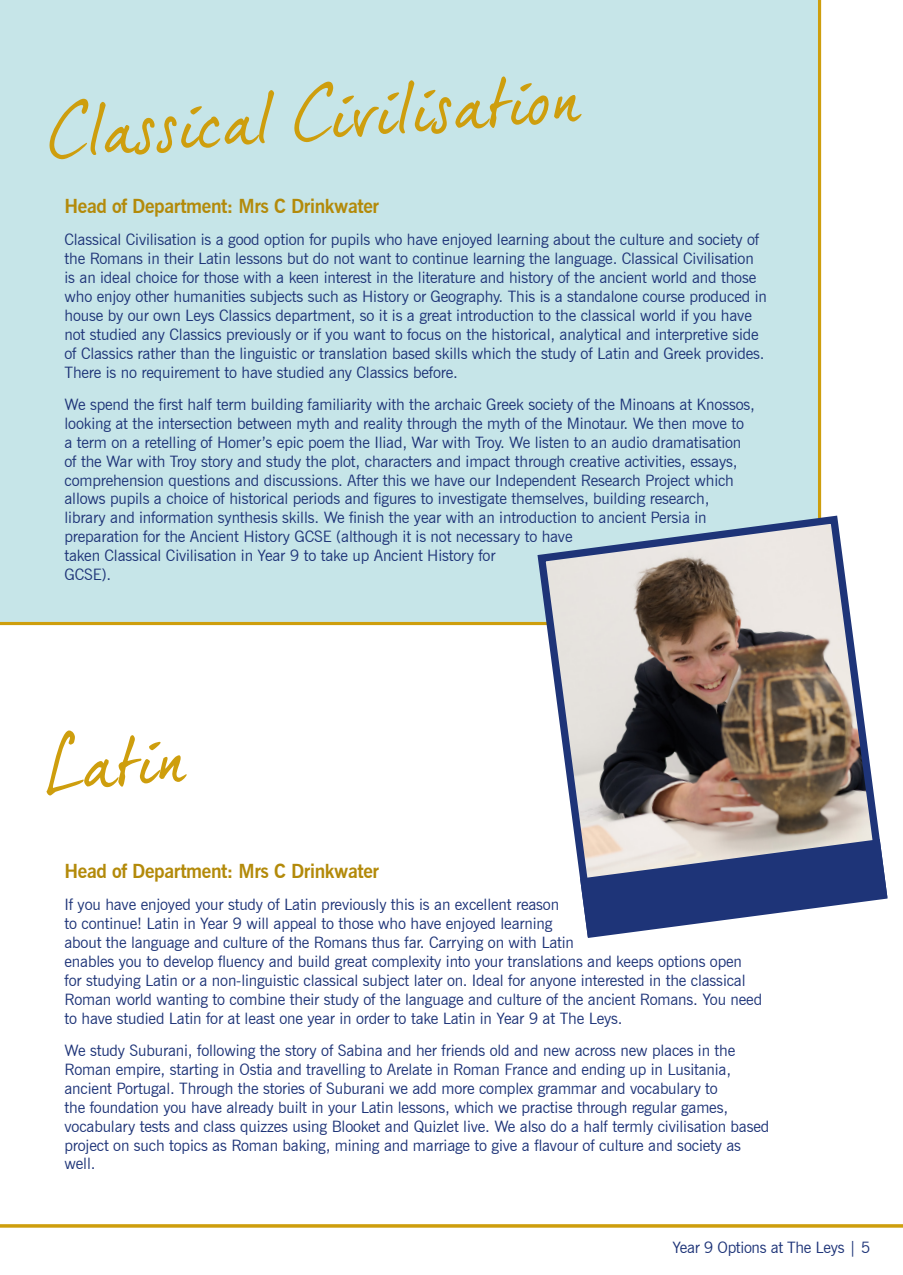
<style>
.page{position:relative;width:903px;height:1275px;background:#fff}
.page>*{position:absolute;margin:0;border:0;box-sizing:border-box;transform-origin:0 0}
.t1{font:69.3px "dear Joe 5 CASUAL P";color:#ce9e0d}
.t2{font:700 19.25px "News Gothic BT";letter-spacing:-.02em;color:#b38a0a}
.t3{font:15.75px/18.9px "News Gothic BT";letter-spacing:-.01em;color:#1e3478}
</style>
<div class="page">
<div style="left:0;top:0;width:821px;height:625px;background:#c6e5e8"></div>
<svg style="left:533px;top:511px;width:355px;height:427px"></svg>
<svg style="left:580px;top:839px;width:307px;height:98px"></svg>
<svg style="left:0;top:1224px;width:903px;height:4px;background:#d3a92a"></svg>
<h1 class="t1" style="left:43px;top:92px;width:537px;rotate:-4deg">Classical Civilisation</h1>
<p class="t2" style="left:65px;top:195px;width:316px">Head of Department: Mrs C Drinkwater</p>
<p class="t3" style="left:65px;top:230px;width:704px">Classical Civilisation is a good option for pupils who have enjoyed learning about the culture and society of the Romans in their Latin lessons but do not want to continue learning the language. Classical Civilisation is an ideal choice for those with a keen interest in the literature and history of the ancient world and those who enjoy other humanities subjects such as History or Geography. This is a standalone course produced in house by our own Leys Classics department, so it is a great introduction to the classical world if you have not studied any Classics previously or if you want to focus on the historical, analytical and interpretive side of Classics rather than the linguistic or translation based skills which the study of Latin and Greek provides.<br>There is no requirement to have studied any Classics before.</p>
<p class="t3" style="left:65px;top:395px;width:692px">We spend the first half term building familiarity with the archaic Greek society of the Minoans at Knossos, looking at the intersection between myth and reality through the myth of the Minotaur. We then move to a term on a retelling of Homer’s epic poem the Iliad, War with Troy. We listen to an audio dramatisation of the War with Troy story and study the plot, characters and impact through creative activities, essays, comprehension questions and discussions. After this we have our Independent Research Project which allows pupils a choice of historical periods and figures to investigate themselves, building research,<br>library and information synthesis skills. We finish the year with an introduction to ancient Persia in preparation for the Ancient History GCSE (although it is not necessary to have<br>taken Classical Civilisation in Year 9 to take up Ancient History for<br>GCSE).</p>
<h1 class="t1" style="left:43px;top:725px;width:142px;rotate:-4deg">Latin</h1>
<p class="t2" style="left:65px;top:859px;width:316px">Head of Department: Mrs C Drinkwater</p>
<p class="t3" style="left:65px;top:895px;width:699px">If you have enjoyed your study of Latin previously this is an excellent reason<br>to continue! Latin in Year 9 will appeal to those who have enjoyed learning<br>about the language and culture of the Romans thus far. Carrying on with Latin<br>enables you to develop fluency and build great complexity into your translations and keeps options open for studying Latin or a non-linguistic classical subject later on. Ideal for anyone interested in the classical Roman world wanting to combine their study of the language and culture of the ancient Romans. You need to have studied Latin for at least one year in order to take Latin in Year 9 at The Leys.</p>
<p class="t3" style="left:65px;top:1041px;width:706px">We study Suburani, following the story of Sabina and her friends old and new across new places in the Roman empire, starting in Ostia and travelling to Arelate in Roman France and ending up in Lusitania, ancient Portugal. Through the stories of Suburani we add more complex grammar and vocabulary to<br>the foundation you have already built in your Latin lessons, which we practise through regular games, vocabulary tests and class quizzes using Blooket and Quizlet live. We also do a half termly civilisation based project on such topics as Roman baking, mining and marriage to give a flavour of culture and society as well.</p>
<p class="t3" style="left:672px;top:1238px;width:199px">Year 9 Options at The Leys | 5</p>
</div>
